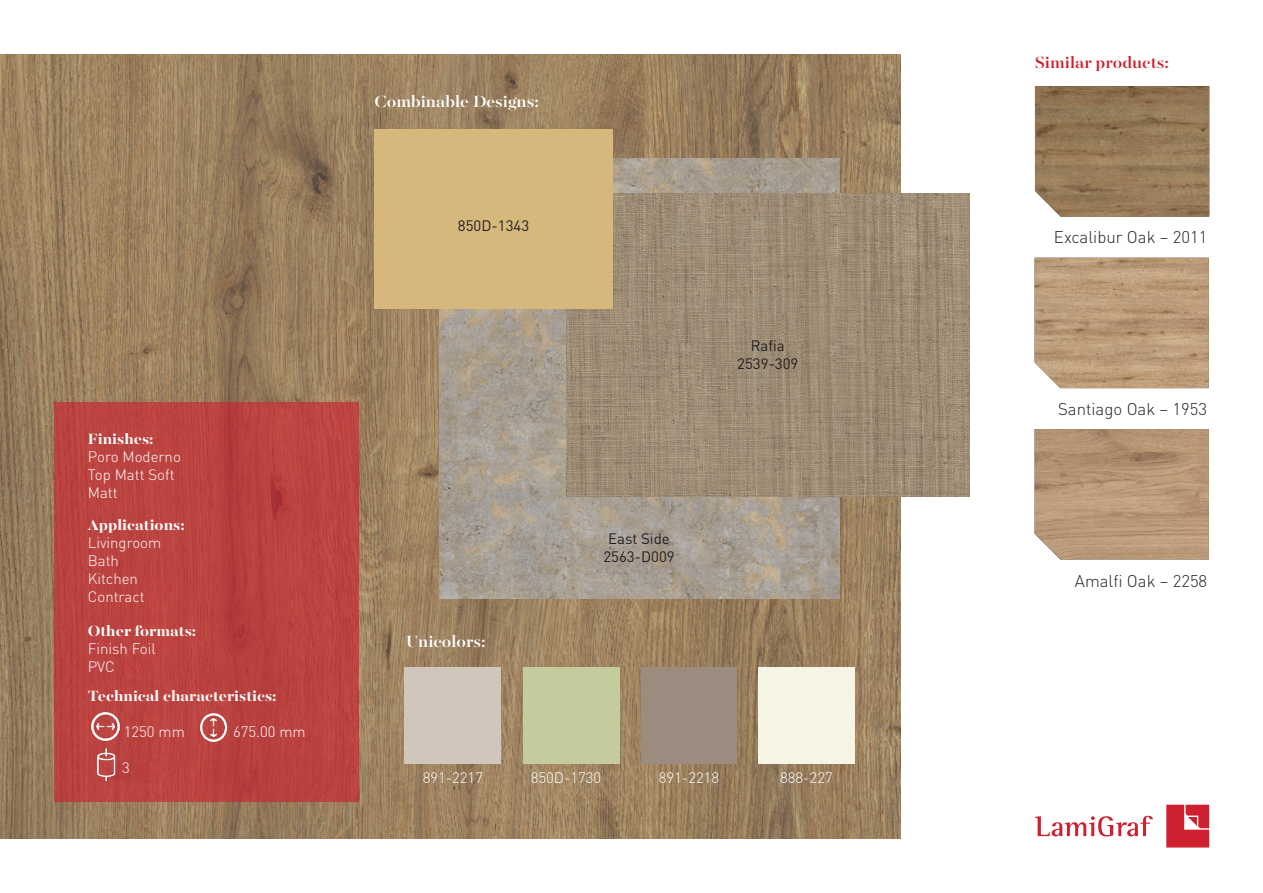
<style>
.page{position:relative;width:1263px;height:893px;background:#fff}
.page>*{position:absolute;margin:0;border:0;box-sizing:border-box;transform-origin:0 0}
.t1{font:500 18px "Majesti Banner";color:#fff}
.t2{font:500 18px "Majesti Banner";color:#cf202f}
.t3{font:300 16.8px "DIN Pro";color:#231f20}
.t4{font:700 16.5px "Majesti Banner";color:#fff}
.t5{font:300 15px "DIN Pro";color:#fff}
.t6{font:15px "DIN Pro";color:#231f20}
</style>
<div class="page">
<img style="left:0;top:54px;width:901px;height:785px">
<img style="left:439px;top:158px;width:400px;height:441px">
<div style="left:54px;top:402px;width:305px;height:399px;background:#ba4340"></div>
<div style="left:759px;top:668px;width:95px;height:95px;background:#f6f4e4"></div>
<div style="left:524px;top:668px;width:95px;height:95px;background:#c4cc9d"></div>
<div style="left:641px;top:668px;width:96px;height:95px;background:#9c8c80"></div>
<div style="left:405px;top:668px;width:96px;height:95px;background:#d1c6bb"></div>
<svg style="left:1035px;top:816px;width:118px;height:20px"></svg>
<svg style="left:1166px;top:805px;width:43px;height:42px;background:#d43946"></svg>
<img style="left:566px;top:194px;width:403px;height:302px">
<div style="left:375px;top:130px;width:238px;height:178px;background:#d6b77c"></div>
<img style="left:1035px;top:86px;width:174px;height:131px">
<img style="left:1035px;top:258px;width:174px;height:130px">
<img style="left:1035px;top:429px;width:174px;height:130px">
<img style="left:91px;top:708px;width:32px;height:34px">
<img style="left:199px;top:713px;width:29px;height:33px">
<img style="left:97px;top:748px;width:20px;height:32px">
<p class="t4" style="left:88px;top:428px;width:67px">Finishes:</p>
<p class="t5" style="left:88px;top:446px;width:95px">Poro Moderno</p>
<p class="t5" style="left:88px;top:464px;width:88px">Top Matt Soft</p>
<p class="t5" style="left:88px;top:482px;width:31px">Matt</p>
<p class="t4" style="left:88px;top:514px;width:98px">Applications:</p>
<p class="t5" style="left:88px;top:532px;width:75px">Livingroom</p>
<p class="t5" style="left:88px;top:550px;width:33px">Bath</p>
<p class="t5" style="left:88px;top:568px;width:52px">Kitchen</p>
<p class="t5" style="left:88px;top:586px;width:58px">Contract</p>
<p class="t4" style="left:88px;top:620px;width:110px">Other formats:</p>
<p class="t5" style="left:88px;top:638px;width:70px">Finish Foil</p>
<p class="t5" style="left:88px;top:656px;width:28px">PVC</p>
<p class="t4" style="left:88px;top:685px;width:190px">Technical characteristics:</p>
<p class="t5" style="left:124px;top:722px;width:63px">1250 mm</p>
<p class="t5" style="left:233px;top:722px;width:74px">675.00 mm</p>
<p class="t5" style="left:122px;top:758px;width:9px">3</p>
<p class="t1" style="left:375px;top:89px;width:166px">Combinable Designs:</p>
<p class="t6" style="left:458px;top:215px;width:73px">850D-1343</p>
<p class="t1" style="left:406px;top:630px;width:81px">Unicolors:</p>
<p class="t6" style="left:751px;top:335px;width:36px">Rafia</p>
<p class="t6" style="left:737px;top:353px;width:63px">2539-309</p>
<p class="t6" style="left:608px;top:528px;width:63px">East Side</p>
<p class="t6" style="left:603px;top:546px;width:73px">2563-D009</p>
<p class="t5" style="left:423px;top:768px;width:62px">891-2217</p>
<p class="t5" style="left:531px;top:768px;width:72px">850D-1730</p>
<p class="t5" style="left:780px;top:768px;width:54px">888-227</p>
<p class="t5" style="left:659px;top:768px;width:62px">891-2218</p>
<p class="t2" style="left:1035px;top:50px;width:136px">Similar products:</p>
<p class="t3" style="left:1054px;top:226px;width:155px">Excalibur Oak – 2011</p>
<p class="t3" style="left:1058px;top:398px;width:151px">Santiago Oak – 1953</p>
<p class="t3" style="left:1075px;top:569px;width:134px">Amalfi Oak – 2258</p>
</div>
